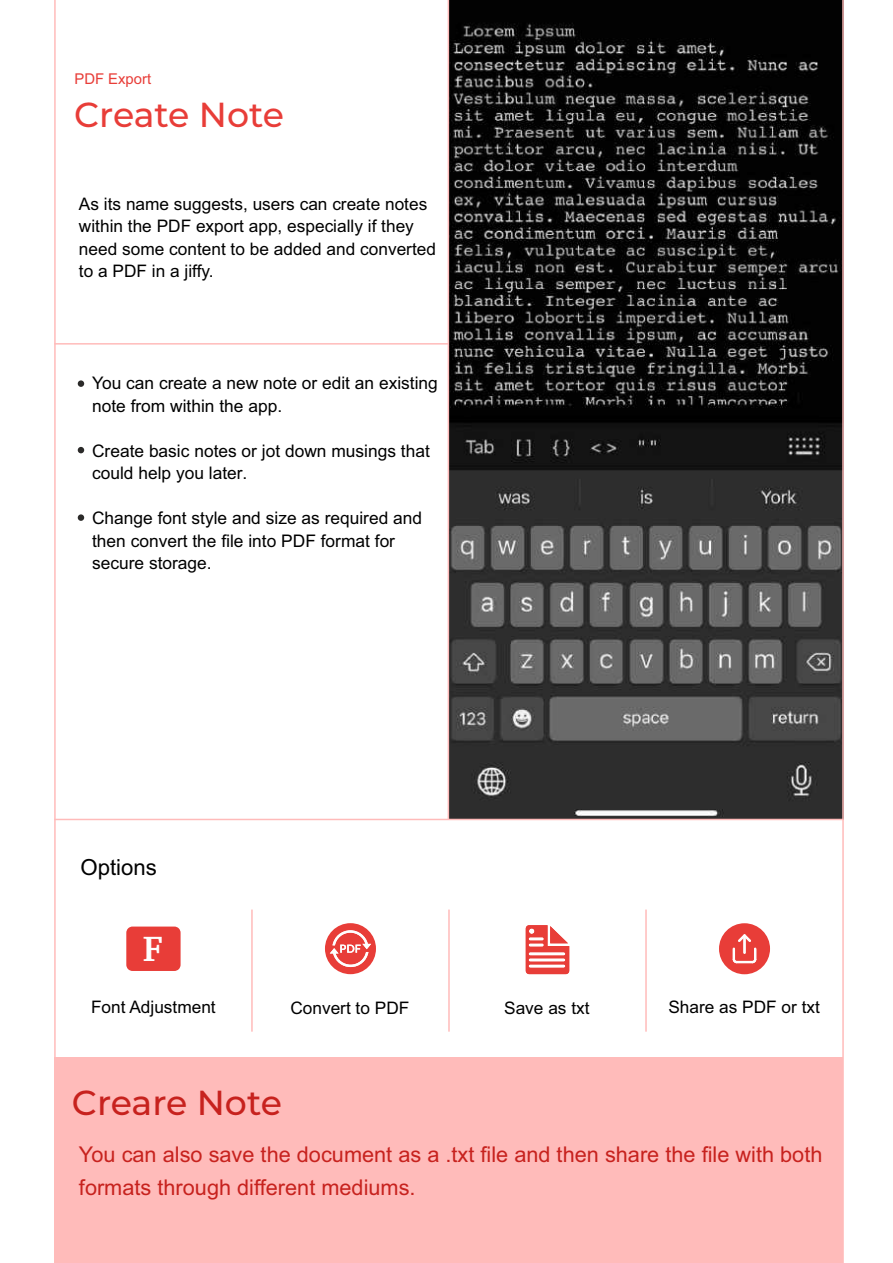
<style>
.page{position:relative;width:893px;height:1263px;background:#fff}
.page>*{position:absolute;margin:0;border:0;box-sizing:border-box;transform-origin:0 0}
.t1{font:700 36px "Charter BT";color:#fefefe}
.t2{font:500 34.65px "Montserrat";letter-spacing:-.005em;color:#e83d38}
.t3{font:500 34.65px "Montserrat";letter-spacing:-.005em;color:#c7221e}
.t4{font:22.2px "Arial";color:#000}
.t5{font:21.75px/33px "Arial";color:#c7221e}
.t6{font:17.4px/22.5px "Arial";color:#000}
.t7{font:17.25px/22.5px "Arial";color:#000}
.t8{font:14.85px "Arial";color:#e83d38}
</style>
<div class="page">
<img style="left:449px;top:0;width:393px;height:819px">
<hr style="left:54px;top:819px;width:790px;height:1px;background:#ffbbba">
<hr style="left:54px;top:343px;width:394px;height:2px;background:#ffbbba">
<hr style="left:842px;top:0;width:2px;height:1263px;background:#ffbbba">
<hr style="left:448px;top:0;width:1px;height:819px;background:#ffbbba">
<svg style="left:126px;top:926px;width:55px;height:45px;background:#e8443f"></svg>
<hr style="left:251px;top:909px;width:2px;height:123px;background:#ffbbba">
<hr style="left:448px;top:909px;width:2px;height:123px;background:#ffbbba">
<hr style="left:645px;top:909px;width:2px;height:123px;background:#ffbbba">
<hr style="left:54px;top:0;width:2px;height:1263px;background:#ffbbba">
<div style="left:55px;top:1058px;width:788px;height:205px;background:#ffbbba"></div>
<div style="left:325px;top:923px;width:51px;height:51px;background:#e83d38;border-radius:50%"></div>
<svg style="left:330px;top:930px;width:41px;height:37px"></svg>
<svg style="left:526px;top:925px;width:43px;height:49px"></svg>
<div style="left:719px;top:923px;width:51px;height:51px;background:#e83d38;border-radius:50%"></div>
<svg style="left:732px;top:934px;width:25px;height:30px"></svg>
<hr style="left:743px;top:935px;width:3px;height:18px;background:#fefefe">
<div style="left:78px;top:380px;width:6px;height:7px;background:#2b2a29;border-radius:50%"></div>
<svg style="left:78px;top:447px;width:6px;height:6px"></svg>
<div style="left:78px;top:514px;width:6px;height:7px;background:#2b2a29;border-radius:50%"></div>
<p class="t8" style="left:74px;top:73px;width:78px">PDF Export</p>
<h2 class="t2" style="left:74px;top:93px;width:212px">Create Note</h2>
<p class="t7" style="left:79px;top:194px;width:359px">As its name suggests, users can create notes within the PDF export app, especially if they need some content to be added and converted to a PDF in a jiffy.</p>
<p class="t6" style="left:92px;top:374px;width:347px">You can create a new note or edit an existing note from within the app.</p>
<p class="t6" style="left:92px;top:441px;width:339px">Create basic notes or jot down musings that could help you later.</p>
<p class="t6" style="left:92px;top:509px;width:332px">Change font style and size as required and then convert the file into PDF format for secure storage.</p>
<p class="t4" style="left:81px;top:858px;width:78px">Options</p>
<h1 class="t1" style="left:143px;top:934px;width:21px">F</h1>
<p class="t7" style="left:91px;top:997px;width:126px">Font Adjustment</p>
<p class="t7" style="left:290px;top:998px;width:120px">Convert to PDF</p>
<p class="t7" style="left:504px;top:998px;width:87px">Save as txt</p>
<p class="t7" style="left:668px;top:997px;width:153px">Share as PDF or txt</p>
<h2 class="t3" style="left:72px;top:1081px;width:212px">Creare Note</h2>
<p class="t5" style="left:79px;top:1140px;width:745px">You can also save the document as a .txt file and then share the file with both formats through different mediums.</p>
</div>
